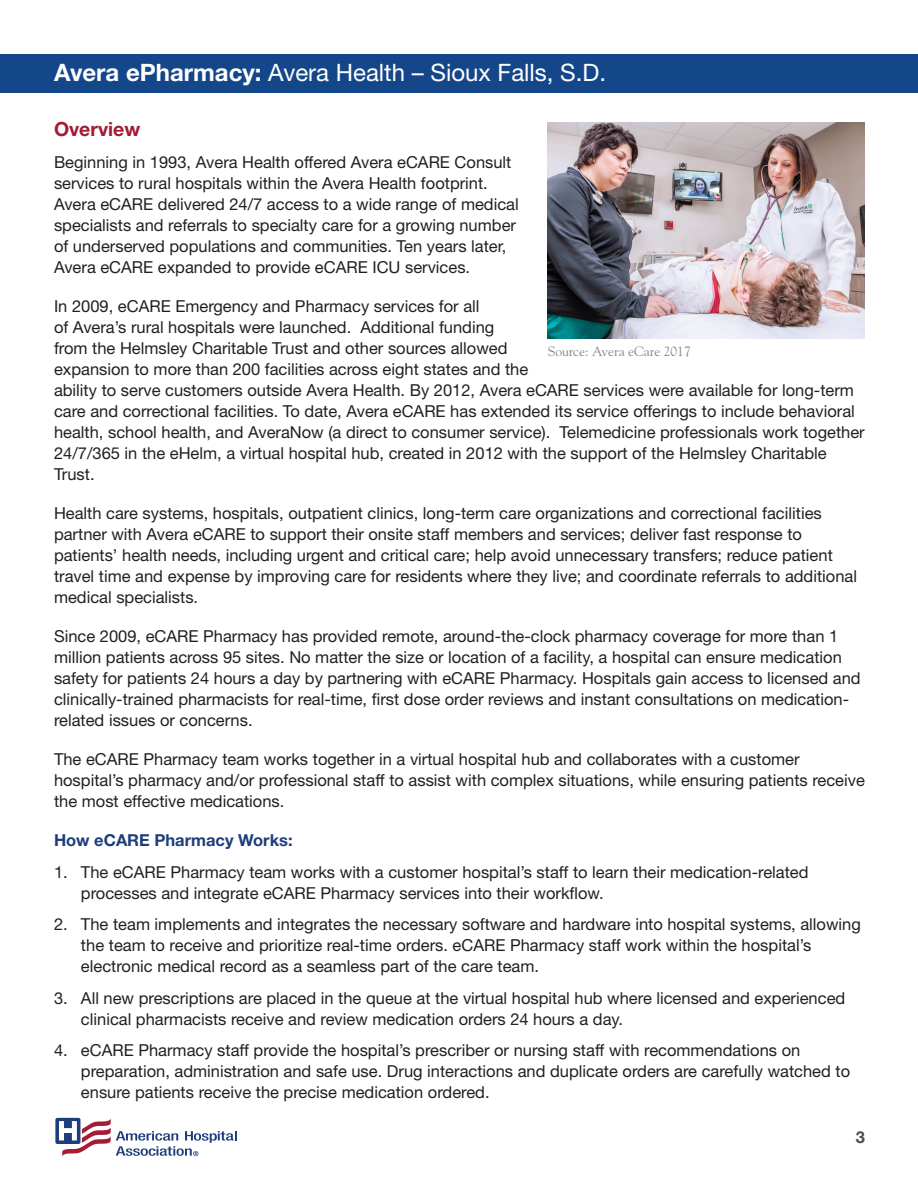
<style>
.page{position:relative;width:918px;height:1188px;background:#fff}
.page>*{position:absolute;margin:0;border:0;box-sizing:border-box;transform-origin:0 0}
.t1{font:24px "Helvetica Neue LT Std";color:#fff}
.t2{font:700 19.5px "Helvetica Neue LT Std";color:#a31c34}
.t3{font:16.5px/21px "Helvetica Neue LT Std";color:#231f20}
.t4{font:700 16.5px "Helvetica Neue LT Std";color:#1e3d7b}
.t5{font:700 16.5px "Helvetica Neue LT Std";color:#524a47}
.t6{font:13.5px "Goudy";color:#808285}
.s1{font-weight:700}
</style>
<div class="page">
<svg style="left:55px;top:1117px;width:182px;height:40px"></svg>
<div style="left:0;top:54px;width:918px;height:39px;background:#14478a"></div>
<img style="left:548px;top:123px;width:317px;height:216px">
<h1 class="t1" style="left:54px;top:58px;width:554px"><span class="s1">Avera ePharmacy:</span> Avera Health – Sioux Falls, S.D.</h1>
<p class="t2" style="left:54px;top:117px;width:88px">Overview</p>
<p class="t3" style="left:54px;top:151px;width:466px">Beginning in 1993, Avera Health offered Avera eCARE Consult services to rural hospitals within the Avera Health footprint.<br>Avera eCARE delivered 24/7 access to a wide range of medical specialists and referrals to specialty care for a growing number of underserved populations and communities. Ten years later, Avera eCARE expanded to provide eCARE ICU services.</p>
<p class="t3" style="left:54px;top:295px;width:812px">In 2009, eCARE Emergency and Pharmacy services for all<br>of Avera’s rural hospitals were launched. Additional funding<br>from the Helmsley Charitable Trust and other sources allowed<br>expansion to more than 200 facilities across eight states and the<br>ability to serve customers outside Avera Health. By 2012, Avera eCARE services were available for long-term care and correctional facilities. To date, Avera eCARE has extended its service offerings to include behavioral health, school health, and AveraNow (a direct to consumer service). Telemedicine professionals work together 24/7/365 in the eHelm, a virtual hospital hub, created in 2012 with the support of the Helmsley Charitable Trust.</p>
<p class="t3" style="left:54px;top:502px;width:805px">Health care systems, hospitals, outpatient clinics, long-term care organizations and correctional facilities partner with Avera eCARE to support their onsite staff members and services; deliver fast response to patients’ health needs, including urgent and critical care; help avoid unnecessary transfers; reduce patient travel time and expense by improving care for residents where they live; and coordinate referrals to additional medical specialists.</p>
<p class="t3" style="left:54px;top:625px;width:808px">Since 2009, eCARE Pharmacy has provided remote, around-the-clock pharmacy coverage for more than 1 million patients across 95 sites. No matter the size or location of a facility, a hospital can ensure medication safety for patients 24 hours a day by partnering with eCARE Pharmacy. Hospitals gain access to licensed and clinically-trained pharmacists for real-time, first dose order reviews and instant consultations on medication&shy;related issues or concerns.</p>
<p class="t3" style="left:54px;top:749px;width:812px">The eCARE Pharmacy team works together in a virtual hospital hub and collaborates with a customer hospital’s pharmacy and/or professional staff to assist with complex situations, while ensuring patients receive the most effective medications.</p>
<p class="t4" style="left:54px;top:830px;width:240px">How eCARE Pharmacy Works:</p>
<p class="t3" style="left:81px;top:861px;width:729px;text-indent:-27px">1. The eCARE Pharmacy team works with a customer hospital’s staff to learn their medication-related processes and integrate eCARE Pharmacy services into their workflow.</p>
<p class="t3" style="left:81px;top:914px;width:781px;text-indent:-27px">2. The team implements and integrates the necessary software and hardware into hospital systems, allowing the team to receive and prioritize real-time orders. eCARE Pharmacy staff work within the hospital’s electronic medical record as a seamless part of the care team.</p>
<p class="t3" style="left:81px;top:987px;width:766px;text-indent:-27px">3. All new prescriptions are placed in the queue at the virtual hospital hub where licensed and experienced clinical pharmacists receive and review medication orders 24 hours a day.</p>
<p class="t3" style="left:81px;top:1040px;width:771px;text-indent:-27px">4. eCARE Pharmacy staff provide the hospital’s prescriber or nursing staff with recommendations on preparation, administration and safe use. Drug interactions and duplicate orders are carefully watched to ensure patients receive the precise medication ordered.</p>
<p class="t5" style="left:856px;top:1127px;width:11px">3</p>
<p class="t6" style="left:548px;top:343px;width:144px">Source: Avera eCare 2017</p>
</div>
